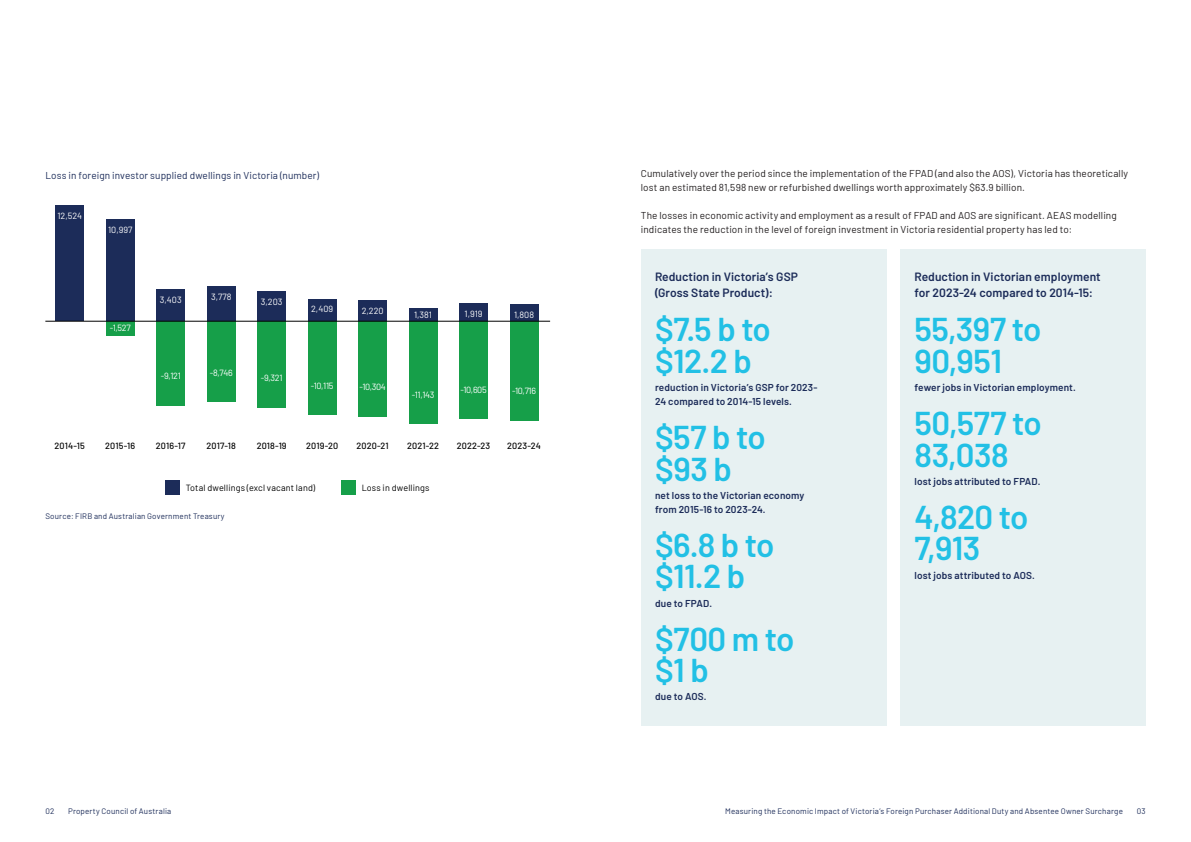
<style>
.page{position:relative;width:1191px;height:842px;background:#fff}
.page>*{position:absolute;margin:0;border:0;box-sizing:border-box;transform-origin:0 0}
.t1{font:600 33px/31.4px "Barlow";letter-spacing:-.02em;color:#22c0e5}
.t2{font:600 12px/16.8px "Barlow";letter-spacing:.005em;color:#1c2c59}
.t3{font:10px/14px "Barlow";letter-spacing:.01em;color:#231f20}
.t4{font:600 10px/14px "Barlow";letter-spacing:.015em;color:#1c2c59}
.t5{font:10px "Barlow";letter-spacing:.01em;color:#1c2c59}
.t6{font:9px "Barlow";letter-spacing:-.04em;color:#fff}
.t7{font:500 9px "Barlow";letter-spacing:.015em;color:#000001}
.t8{font:9px "Barlow";letter-spacing:.015em;color:#000001}
.t9{font:8px "Barlow";letter-spacing:.025em;color:#1c2c59}
</style>
<div class="page">
<div style="left:341px;top:480px;width:14px;height:14px;background:#169f49"></div>
<div style="left:165px;top:480px;width:14px;height:14px;background:#1c2c59"></div>
<div style="left:510px;top:305px;width:28px;height:16px;background:#1c2c59"></div>
<div style="left:56px;top:206px;width:28px;height:115px;background:#1c2c59"></div>
<div style="left:106px;top:220px;width:28px;height:101px;background:#1c2c59"></div>
<div style="left:157px;top:290px;width:28px;height:31px;background:#1c2c59"></div>
<div style="left:207px;top:286px;width:28px;height:35px;background:#1c2c59"></div>
<div style="left:257px;top:292px;width:29px;height:29px;background:#1c2c59"></div>
<div style="left:308px;top:299px;width:28px;height:22px;background:#1c2c59"></div>
<div style="left:358px;top:301px;width:29px;height:20px;background:#1c2c59"></div>
<div style="left:409px;top:308px;width:28px;height:13px;background:#1c2c59"></div>
<div style="left:459px;top:303px;width:29px;height:18px;background:#1c2c59"></div>
<div style="left:510px;top:321px;width:28px;height:99px;background:#169f49"></div>
<div style="left:106px;top:321px;width:28px;height:14px;background:#169f49"></div>
<div style="left:157px;top:321px;width:28px;height:84px;background:#169f49"></div>
<div style="left:207px;top:321px;width:28px;height:81px;background:#169f49"></div>
<div style="left:257px;top:321px;width:29px;height:86px;background:#169f49"></div>
<div style="left:308px;top:321px;width:28px;height:94px;background:#169f49"></div>
<div style="left:358px;top:321px;width:29px;height:95px;background:#169f49"></div>
<div style="left:409px;top:321px;width:28px;height:103px;background:#169f49"></div>
<div style="left:459px;top:321px;width:29px;height:98px;background:#169f49"></div>
<hr style="left:45px;top:321px;width:505px;height:1px;background:#000001">
<div style="left:641px;top:249px;width:245px;height:477px;background:#e7f1f2"></div>
<div style="left:900px;top:249px;width:245px;height:477px;background:#e7f1f2"></div>
<p class="t5" style="left:45px;top:168px;width:275px">Loss in foreign investor supplied dwellings in Victoria (number)</p>
<p class="t6" style="left:57px;top:212px;width:26px">12,524</p>
<p class="t6" style="left:108px;top:226px;width:26px">10,997</p>
<p class="t6" style="left:110px;top:324px;width:22px">-1,527</p>
<p class="t6" style="left:160px;top:296px;width:23px">3,403</p>
<p class="t6" style="left:211px;top:293px;width:22px">3,778</p>
<p class="t6" style="left:161px;top:373px;width:22px">-9,121</p>
<p class="t6" style="left:210px;top:369px;width:24px">-8,746</p>
<p class="t6" style="left:261px;top:298px;width:23px">3,203</p>
<p class="t6" style="left:261px;top:374px;width:23px">-9,321</p>
<p class="t6" style="left:311px;top:306px;width:23px">2,409</p>
<p class="t6" style="left:362px;top:307px;width:23px">2,220</p>
<p class="t6" style="left:311px;top:382px;width:24px">-10,115</p>
<p class="t6" style="left:359px;top:383px;width:28px">-10,304</p>
<p class="t6" style="left:414px;top:311px;width:20px">1,381</p>
<p class="t6" style="left:464px;top:310px;width:20px">1,919</p>
<p class="t6" style="left:514px;top:311px;width:22px">1,808</p>
<p class="t6" style="left:412px;top:391px;width:24px">-11,143</p>
<p class="t6" style="left:460px;top:386px;width:28px">-10,605</p>
<p class="t6" style="left:512px;top:388px;width:25px">-10,716</p>
<p class="t7" style="left:55px;top:441px;width:32px">2014-15</p>
<p class="t7" style="left:105px;top:441px;width:32px">2015-16</p>
<p class="t7" style="left:156px;top:441px;width:31px">2016-17</p>
<p class="t7" style="left:206px;top:441px;width:31px">2017-18</p>
<p class="t7" style="left:257px;top:441px;width:32px">2018-19</p>
<p class="t7" style="left:306px;top:441px;width:34px">2019-20</p>
<p class="t7" style="left:356px;top:441px;width:34px">2020-21</p>
<p class="t7" style="left:407px;top:441px;width:34px">2021-22</p>
<p class="t7" style="left:457px;top:441px;width:35px">2022-23</p>
<p class="t7" style="left:507px;top:441px;width:35px">2023-24</p>
<p class="t8" style="left:186px;top:484px;width:131px">Total dwellings (excl vacant land)</p>
<p class="t9" style="left:45px;top:510px;width:181px">Source: FIRB and Australian Government Treasury</p>
<p class="t8" style="left:362px;top:484px;width:69px">Loss in dwellings</p>
<p class="t3" style="left:641px;top:166px;width:489px">Cumulatively over the period since the implementation of the FPAD (and also the AOS), Victoria has theoretically lost an estimated 81,598 new or refurbished dwellings worth approximately $63.9 billion.</p>
<p class="t3" style="left:641px;top:208px;width:477px">The losses in economic activity and employment as a result of FPAD and AOS are significant. AEAS modelling indicates the reduction in the level of foreign investment in Victoria residential property has led to:</p>
<p class="t2" style="left:655px;top:269px;width:144px">Reduction in Victoria’s GSP (Gross State Product):</p>
<h1 class="t1" style="left:655px;top:316px;width:117px">$7.5 b to $12.2 b</h1>
<p class="t4" style="left:655px;top:381px;width:164px">reduction in Victoria’s GSP for 2023-<br>24 compared to 2014-15 levels.</p>
<h1 class="t1" style="left:655px;top:424px;width:112px">$57 b to $93 b</h1>
<p class="t4" style="left:655px;top:489px;width:151px">net loss to the Victorian economy from 2015-16 to 2023-24.</p>
<h1 class="t1" style="left:655px;top:531px;width:121px">$6.8 b to $11.2 b</h1>
<p class="t4" style="left:655px;top:597px;width:59px">due to FPAD.</p>
<h1 class="t1" style="left:655px;top:625px;width:141px">$700 m to $1 b</h1>
<p class="t4" style="left:655px;top:690px;width:53px">due to AOS.</p>
<p class="t2" style="left:914px;top:269px;width:188px">Reduction in Victorian employment for 2023-24 compared to 2014-15:</p>
<h1 class="t1" style="left:914px;top:316px;width:128px">55,397 to<br>90,951</h1>
<p class="t4" style="left:914px;top:381px;width:163px">fewer jobs in Victorian employment.</p>
<h1 class="t1" style="left:914px;top:410px;width:129px">50,577 to<br>83,038</h1>
<p class="t4" style="left:914px;top:475px;width:127px">lost jobs attributed to FPAD.</p>
<h1 class="t1" style="left:914px;top:503px;width:115px">4,820 to<br>7,913</h1>
<p class="t4" style="left:914px;top:569px;width:122px">lost jobs attributed to AOS.</p>
<p class="t9" style="left:45px;top:805px;width:11px">02</p>
<p class="t9" style="left:68px;top:808px;width:105px">Property Council of Australia</p>
<p class="t9" style="left:725px;top:808px;width:399px">Measuring the Economic Impact of Victoria’s Foreign Purchaser Additional Duty and Absentee Owner Surcharge</p>
<p class="t9" style="left:1136px;top:807px;width:10px">03</p>
</div>
